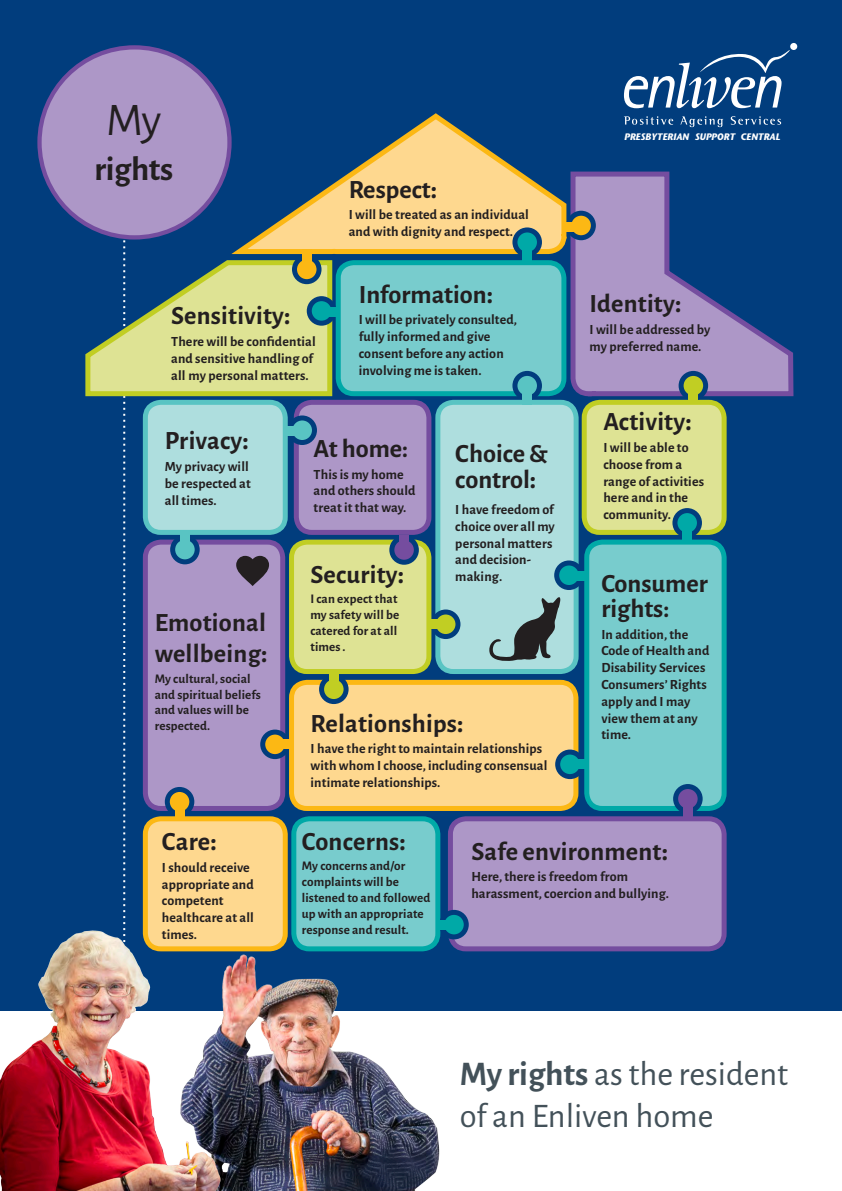
<style>
.page{position:relative;width:842px;height:1191px;background:#fff}
.page>*{position:absolute;margin:0;border:0;box-sizing:border-box;transform-origin:0 0}
.t1{font:46.8px "Alegreya Sans";color:#231f20}
.t2{font:34.5px/41.4px "Alegreya Sans";color:#435159}
.t3{font:700 34.1px "Alegreya Sans";letter-spacing:-.01em;color:#231f20}
.t4{font:700 26.3px/25px "Alegreya Sans";letter-spacing:.01em;color:#231f20}
.t5{font:700 14px/16.8px "Alegreya Sans";letter-spacing:.01em;color:#231f20}
.t6{font:700 13.2px/15.8px "Alegreya Sans";letter-spacing:.01em;color:#231f20}
.t7{font:italic 700 9.4px "Stone Sans";letter-spacing:-.01em;color:#fff}
.s1{font-family:"Alegreya"}
.s2{font-weight:700}
</style>
<div class="page">
<div style="left:0;top:0;width:842px;height:1011px;background:#013d7d"></div>
<div style="left:338px;top:263px;width:226px;height:131px;background:#78cccd;border-radius:16px"></div>
<div style="left:336px;top:260px;width:230px;height:136px;border:5px solid #00a9a7;border-radius:16px"></div>
<div style="left:296px;top:402px;width:133px;height:130px;background:#ad97c7;border-radius:16px"></div>
<div style="left:294px;top:400px;width:137px;height:135px;border:5px solid #754d9f;border-radius:16px"></div>
<div style="left:294px;top:818px;width:144px;height:131px;background:#78cccd;border-radius:16px"></div>
<div style="left:291px;top:816px;width:149px;height:135px;border:5px solid #00a9a7;border-radius:16px"></div>
<div style="left:291px;top:542px;width:138px;height:129px;background:#dee394;border-radius:16px"></div>
<div style="left:289px;top:539px;width:142px;height:135px;border:5px solid #c1ce23;border-radius:16px"></div>
<div style="left:587px;top:542px;width:137px;height:266px;background:#78cccd;border-radius:16px"></div>
<div style="left:584px;top:539px;width:143px;height:272px;border:5px solid #00a9a7;border-radius:16px"></div>
<div style="left:291px;top:682px;width:285px;height:126px;background:#fed88f;border-radius:16px"></div>
<div style="left:289px;top:680px;width:289px;height:131px;border:5px solid #fcb814;border-radius:16px"></div>
<div style="left:450px;top:818px;width:274px;height:131px;background:#ad97c7;border-radius:16px"></div>
<div style="left:448px;top:816px;width:279px;height:135px;border:5px solid #754d9f;border-radius:16px"></div>
<div style="left:438px;top:402px;width:138px;height:269px;background:#aedede;border-radius:16px"></div>
<div style="left:435px;top:400px;width:144px;height:274px;border:5px solid #59c4c3;border-radius:16px"></div>
<div style="left:584px;top:402px;width:140px;height:130px;background:#dee394;border-radius:16px"></div>
<div style="left:582px;top:400px;width:145px;height:135px;border:5px solid #c1ce23;border-radius:16px"></div>
<svg style="left:570px;top:171px;width:224px;height:226px"></svg>
<svg style="left:223px;top:103px;width:344px;height:152px"></svg>
<div style="left:569px;top:213px;width:24px;height:25px;background:#fcb814;border-radius:50%"></div>
<div style="left:566px;top:211px;width:30px;height:29px;border:5px solid #013d7d;border-radius:50%"></div>
<div style="left:563px;top:222px;width:11px;height:10px;background:#fcb814"></div>
<div style="left:442px;top:912px;width:24px;height:25px;background:#00a9a7;border-radius:50%"></div>
<div style="left:439px;top:910px;width:30px;height:29px;border:5px solid #013d7d;border-radius:50%"></div>
<div style="left:439px;top:920px;width:9px;height:10px;background:#00a9a7"></div>
<div style="left:328px;top:306px;width:11px;height:10px;background:#00a9a7"></div>
<svg style="left:515px;top:230px;width:24px;height:24px"></svg>
<div style="left:512px;top:227px;width:30px;height:30px;border:5px solid #013d7d;border-radius:50%"></div>
<div style="left:522px;top:248px;width:10px;height:16px;background:#00a9a7"></div>
<div style="left:515px;top:373px;width:24px;height:25px;background:#59c4c3;border-radius:50%"></div>
<div style="left:512px;top:371px;width:30px;height:29px;border:5px solid #013d7d;border-radius:50%"></div>
<div style="left:522px;top:391px;width:10px;height:14px;background:#59c4c3"></div>
<div style="left:675px;top:510px;width:24px;height:25px;background:#00a9a7;border-radius:50%"></div>
<div style="left:672px;top:508px;width:30px;height:29px;border:5px solid #013d7d;border-radius:50%"></div>
<div style="left:682px;top:529px;width:10px;height:11px;background:#00a9a7"></div>
<svg style="left:558px;top:752px;width:24px;height:24px"></svg>
<div style="left:555px;top:749px;width:30px;height:30px;border:5px solid #013d7d;border-radius:50%"></div>
<div style="left:576px;top:759px;width:11px;height:10px;background:#00a9a7"></div>
<svg style="left:676px;top:786px;width:24px;height:25px"></svg>
<div style="left:673px;top:784px;width:30px;height:29px;border:5px solid #013d7d;border-radius:50%"></div>
<div style="left:683px;top:805px;width:10px;height:16px;background:#754d9f"></div>
<svg style="left:392px;top:538px;width:24px;height:24px"></svg>
<div style="left:389px;top:535px;width:30px;height:30px;border:5px solid #013d7d;border-radius:50%"></div>
<div style="left:399px;top:535px;width:10px;height:9px;background:#754d9f"></div>
<svg style="left:433px;top:612px;width:25px;height:24px"></svg>
<div style="left:431px;top:609px;width:29px;height:30px;border:5px solid #013d7d;border-radius:50%"></div>
<div style="left:428px;top:619px;width:12px;height:10px;background:#c1ce23"></div>
<div style="left:681px;top:373px;width:25px;height:25px;background:#c1ce23;border-radius:50%"></div>
<div style="left:679px;top:371px;width:29px;height:29px;border:5px solid #013d7d;border-radius:50%"></div>
<div style="left:688px;top:392px;width:10px;height:12px;background:#c1ce23"></div>
<svg style="left:557px;top:563px;width:24px;height:24px"></svg>
<div style="left:554px;top:560px;width:30px;height:30px;border:5px solid #013d7d;border-radius:50%"></div>
<div style="left:575px;top:571px;width:12px;height:10px;background:#00a9a7"></div>
<svg style="left:322px;top:677px;width:24px;height:24px"></svg>
<div style="left:319px;top:674px;width:30px;height:30px;border:5px solid #013d7d;border-radius:50%"></div>
<div style="left:329px;top:672px;width:10px;height:11px;background:#c1ce23"></div>
<div style="left:40px;top:47px;width:189px;height:190px;background:#ad97c7;border-radius:50%"></div>
<div style="left:790px;top:43px;width:7px;height:7px;background:#fff;border-radius:50%"></div>
<svg style="left:624px;top:47px;width:169px;height:61px"></svg>
<svg style="left:624px;top:116px;width:49px;height:9px"></svg>
<svg style="left:680px;top:116px;width:43px;height:11px"></svg>
<svg style="left:731px;top:116px;width:50px;height:9px"></svg>
<svg style="left:489px;top:597px;width:72px;height:64px"></svg>
<svg style="left:83px;top:198px;width:252px;height:743px"></svg>
<img style="left:225px;top:941px;width:215px;height:250px">
<img style="left:0;top:924px;width:225px;height:267px">
<p class="t1" style="left:106px;top:88px;width:57px">My</p>
<p class="t3" style="left:95px;top:144px;width:80px">rights</p>
<p class="t4" style="left:171px;top:302px;width:121px">Sensitivity<span class="s1">:</span></p>
<p class="t5" style="left:171px;top:332px;width:146px">There will be confidential and sensitive handling of all my personal matters.</p>
<p class="t4" style="left:349px;top:175px;width:90px">Respect<span class="s1">:</span></p>
<p class="t5" style="left:349px;top:205px;width:182px">I will be treated as an individual and with dignity and respect.</p>
<p class="t4" style="left:359px;top:280px;width:136px">Information<span class="s1">:</span></p>
<p class="t5" style="left:359px;top:310px;width:160px">I will be privately consulted, fully informed and give consent before any action involving me is taken.</p>
<p class="t4" style="left:165px;top:426px;width:85px">Privacy<span class="s1">:</span></p>
<p class="t5" style="left:165px;top:457px;width:87px">My privacy will be respected at all times.</p>
<p class="t4" style="left:155px;top:608px;width:113px">Emotional</p>
<p class="t4" style="left:155px;top:639px;width:114px">wellbeing<span class="s1">:</span></p>
<p class="t6" style="left:155px;top:669px;width:108px">My cultural, social and spiritual beliefs and values will be respected.</p>
<p class="t4" style="left:314px;top:434px;width:96px">At home:</p>
<p class="t5" style="left:314px;top:465px;width:103px">This is my home and others should treat it that way.</p>
<p class="t4" style="left:310px;top:560px;width:95px">Security<span class="s1">:</span></p>
<p class="t6" style="left:310px;top:590px;width:90px">I can expect that my safety will be catered for at all times .</p>
<p class="t4" style="left:455px;top:438px;width:94px;line-height:26px">Choice &amp; control<span class="s1">:</span></p>
<p class="t5" style="left:455px;top:500px;width:101px">I have freedom of choice over all my personal matters and decision&shy;making.</p>
<p class="t4" style="left:311px;top:709px;width:154px">Relationships<span class="s1">:</span></p>
<p class="t5" style="left:311px;top:739px;width:238px">I have the right to maintain relationships with whom I choose, including consensual intimate relationships.</p>
<p class="t7" style="left:624px;top:130px;width:157px">PRESBYTERIAN SUPPORT CENTRAL</p>
<p class="t4" style="left:589px;top:289px;width:93px">Identity<span class="s1">:</span></p>
<p class="t5" style="left:589px;top:320px;width:122px">I will be addressed by my preferred name.</p>
<p class="t4" style="left:603px;top:407px;width:90px">Activity<span class="s1">:</span></p>
<p class="t5" style="left:603px;top:438px;width:102px">I will be able to choose from a range of activities here and in the community.</p>
<p class="t4" style="left:601px;top:569px;width:108px">Consumer rights:</p>
<p class="t5" style="left:601px;top:625px;width:109px">In addition, the<br>Code of Health and<br>Disability Services<br>Consumers’ Rights apply and I may view them at any time.</p>
<p class="t4" style="left:162px;top:827px;width:56px">Care<span class="s1">:</span></p>
<p class="t5" style="left:162px;top:858px;width:93px">I should receive appropriate and competent</p>
<p class="t5" style="left:162px;top:908px;width:93px">healthcare at all times.</p>
<p class="t4" style="left:302px;top:827px;width:105px">Concerns<span class="s1">:</span></p>
<p class="t6" style="left:302px;top:857px;width:130px">My concerns and/or complaints will be listened to and followed up with an appropriate response and result.</p>
<p class="t4" style="left:471px;top:837px;width:198px">Safe environment<span class="s1">:</span></p>
<p class="t5" style="left:471px;top:867px;width:199px">Here, there is freedom from harassment, coercion and bullying.</p>
<p class="t2" style="left:460px;top:1052px;width:330px"><span class="s2">My rights</span> as the resident of an Enliven home</p>
</div>
